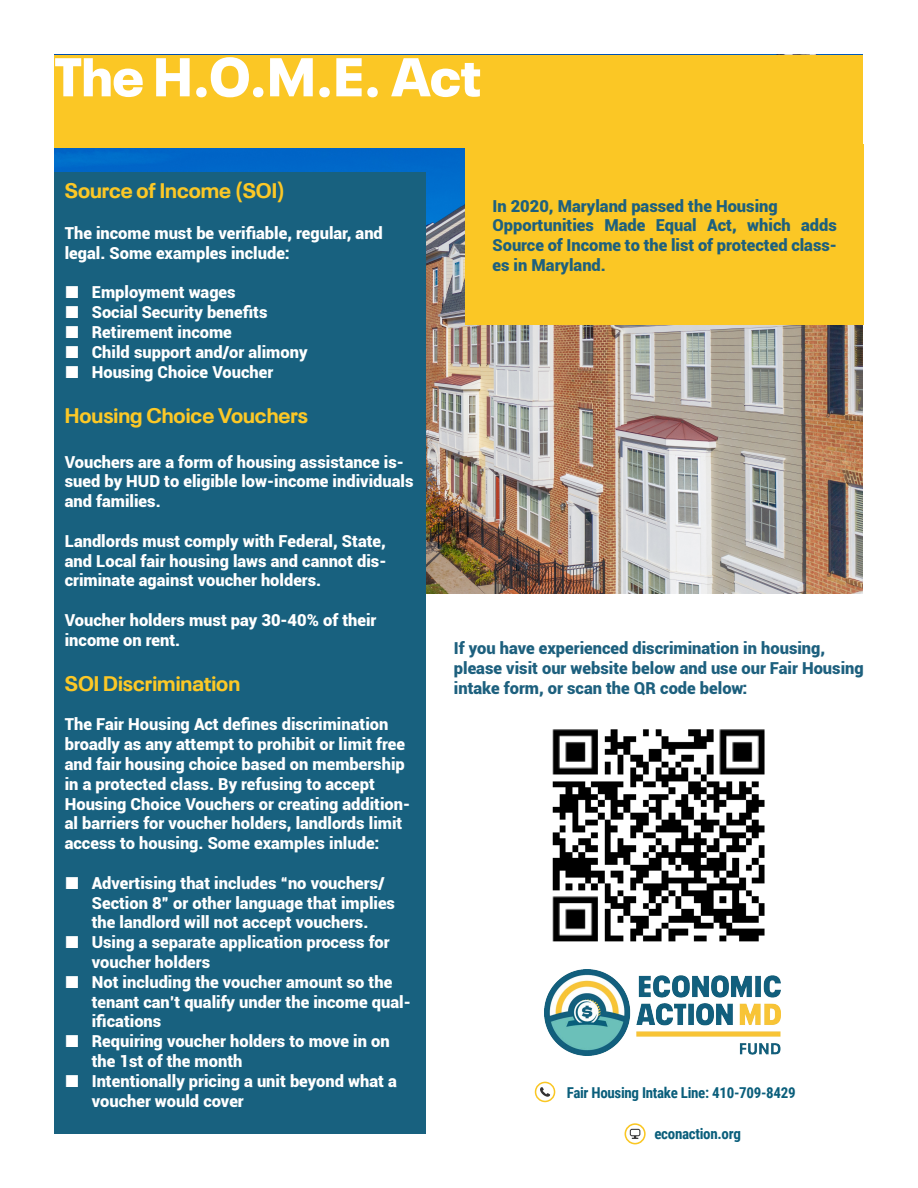
<style>
.page{position:relative;width:918px;height:1188px;background:#fff}
.page>*{position:absolute;margin:0;border:0;box-sizing:border-box;transform-origin:0 0}
.t1{font:900 54px "Neue Plak";letter-spacing:-.005em;color:#fff}
.t2{font:700 21px "Neue Plak";color:#fcc826}
.t3{font:900 16.5px/19.8px "Roboto";color:#fff}
.t4{font:900 16.5px/19.8px "Roboto";color:#1d607e}
.t5{font:700 15px "Roboto Condensed";letter-spacing:-.02em;color:#0a5e7b}
</style>
<div class="page">
<img style="left:54px;top:55px;width:808px;height:539px">
<div style="left:54px;top:173px;width:372px;height:961px;background:#18617f"></div>
<div style="left:55px;top:55px;width:808px;height:93px;background:#fbc725"></div>
<img style="left:552px;top:729px;width:213px;height:213px">
<div style="left:465px;top:145px;width:399px;height:180px;background:#fbc725"></div>
<img style="left:545px;top:969px;width:235px;height:86px">
<svg style="left:540px;top:1087px;width:10px;height:10px"></svg>
<div style="left:535px;top:1082px;width:20px;height:20px;border:2px solid #fac724;border-radius:50%"></div>
<svg style="left:630px;top:1129px;width:10px;height:10px"></svg>
<div style="left:625px;top:1123px;width:21px;height:21px;border:2px solid #fac724;border-radius:50%"></div>
<p class="t1" style="left:55px;top:33px;width:428px">The H.O.M.E. Act</p>
<p class="t2" style="left:65px;top:173px;width:222px">Source of Income (SOI)</p>
<p class="t3" style="left:65px;top:223px;width:320px">The income must be verifiable, regular, and legal. Some examples include:</p>
<p class="t3" style="left:92px;top:282px;width:145px">Employment wages</p>
<p class="t3" style="left:92px;top:302px;width:177px">Social Security benefits</p>
<p class="t3" style="left:92px;top:322px;width:142px">Retirement income</p>
<p class="t3" style="left:92px;top:341px;width:217px">Child support and/or alimony</p>
<p class="t3" style="left:92px;top:361px;width:183px">Housing Choice Voucher</p>
<p class="t2" style="left:65px;top:398px;width:245px">Housing Choice Vouchers</p>
<p class="t3" style="left:65px;top:451px;width:350px">Vouchers are a form of housing assistance is&shy;sued by HUD to eligible low-income individuals and families.</p>
<p class="t3" style="left:65px;top:530px;width:323px;text-align:justify">Landlords must comply with Federal, State, and Local fair housing laws and cannot dis&shy;criminate against voucher holders.</p>
<p class="t3" style="left:65px;top:610px;width:313px">Voucher holders must pay 30-40% of their income on rent.</p>
<p class="t2" style="left:65px;top:667px;width:177px">SOI Discrimination</p>
<p class="t3" style="left:65px;top:714px;width:347px">The Fair Housing Act defines discrimination broadly as any attempt to prohibit or limit free and fair housing choice based on membership in a protected class. By refusing to accept Housing Choice Vouchers or creating addition&shy;al barriers for voucher holders, landlords limit access to housing. Some examples inlude:</p>
<p class="t3" style="left:92px;top:872px;width:305px">Advertising that includes “no vouchers/<br>Section 8” or other language that implies the landlord will not accept vouchers.</p>
<p class="t3" style="left:92px;top:932px;width:299px">Using a separate application process for voucher holders</p>
<p class="t3" style="left:92px;top:971px;width:320px">Not including the voucher amount so the tenant can’t qualify under the income qual&shy;ifications</p>
<p class="t3" style="left:92px;top:1031px;width:299px">Requiring voucher holders to move in on the 1st of the month</p>
<p class="t3" style="left:92px;top:1070px;width:307px">Intentionally pricing a unit beyond what a voucher would cover</p>
<p class="t4" style="left:492px;top:195px;width:287px">In 2020, Maryland passed the Housing</p>
<p class="t4" style="left:492px;top:215px;width:346px;text-align:justify">Opportunities Made Equal Act, which adds Source of Income to the list of protected class&shy;es in Maryland.</p>
<p class="t4" style="left:454px;top:638px;width:411px">If you have experienced discrimination in housing, please visit our website below and use our Fair Housing intake form, or scan the QR code below:</p>
<p class="t5" style="left:567px;top:1083px;width:230px">Fair Housing Intake Line: 410-709-8429</p>
<p class="t5" style="left:654px;top:1123px;width:88px">econaction.org</p>
</div>
